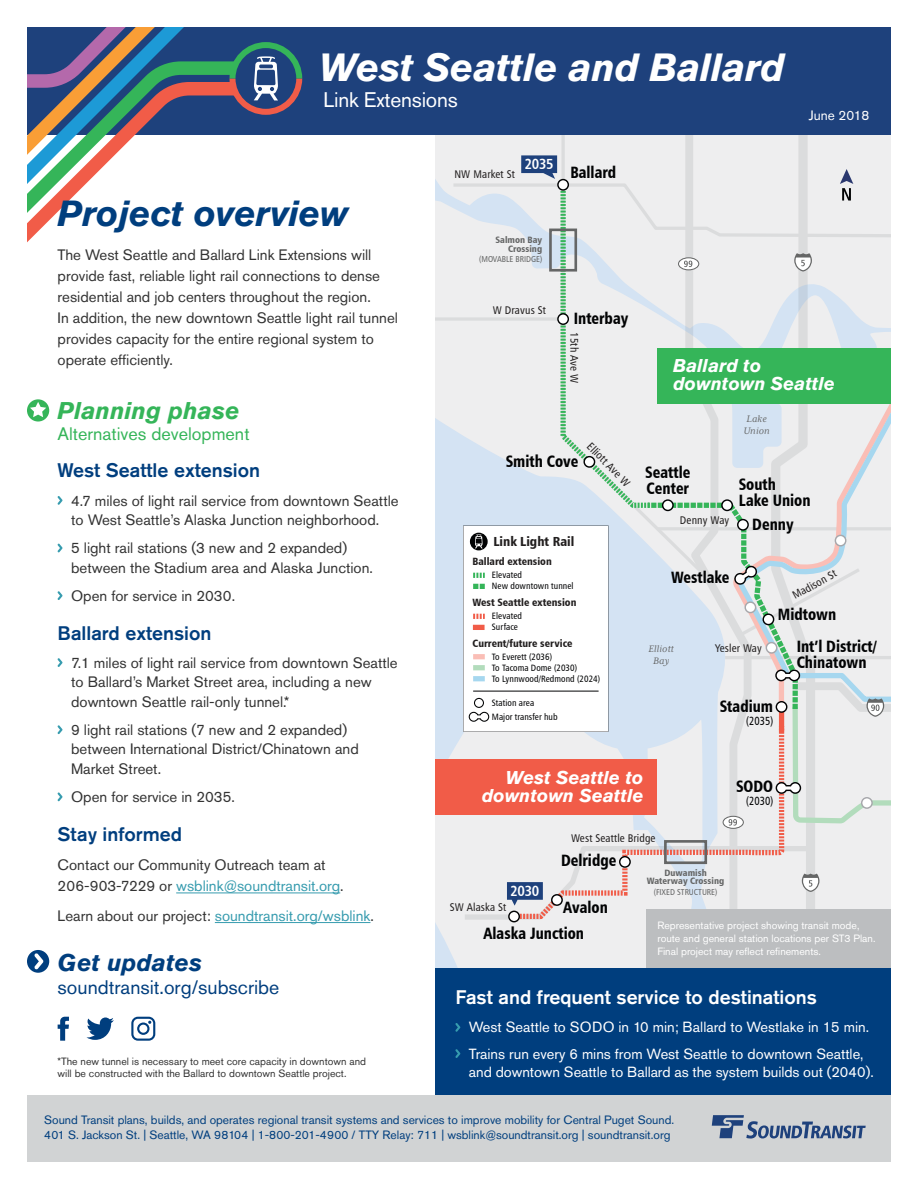
<style>
.page{position:relative;width:918px;height:1188px;background:#fff}
.page>*{position:absolute;margin:0;border:0;box-sizing:border-box;transform-origin:0 0}
.t1{font:italic 700 39px "Akzidenz Grotesk Std";letter-spacing:-.01em;color:#fff}
.t2{font:italic 700 36px "Akzidenz Grotesk Std";letter-spacing:-.01em;color:#003e7e}
.t3{font:italic 700 24px "Akzidenz Grotesk Std";color:#35b559}
.t4{font:italic 700 24px "Akzidenz Grotesk Std";color:#003e7e}
.t5{font:21px "Akzidenz Grotesk Std";letter-spacing:-.01em;color:#fff}
.t6{font:500 19.5px "Akzidenz Grotesk Std";color:#003e7e}
.t7{font:500 19.5px "Akzidenz Grotesk Std";color:#fff}
.t8{font:19.5px "Akzidenz Grotesk Std";color:#003e7e}
.t9{font:italic 700 18.45px/17.7px "Akzidenz Grotesk Std";color:#fff}
.t10{font:18px "Akzidenz Grotesk Std";color:#35b559}
.t11{font:16.5px/16.5px "Humanist 777 BT Black Condensed B";color:#020304;scale:.91 1}
.t12{font:15px/19.5px "Akzidenz Grotesk Std";color:#333}
.t13{font:15px "Akzidenz Grotesk Std";color:#379caf}
.t14{font:14.7px/18px "Akzidenz Grotesk Std";color:#fff}
.t15{font:14.7px "Humanist 777 BT Bold Condensed B";letter-spacing:-.02em;color:#fff}
.t16{font:13.5px "Akzidenz Grotesk Std";color:#fff}
.t17{font:13.2px "Humanist 777 BT Black Condensed B";color:#221f1f}
.t18{font:12px "Akzidenz Grotesk Std";color:#003e7e}
.t19{font:11.85px "Humanist 777 BT Roman Condensed B";color:#020304;scale:.92 1}
.t20{font:11.1px "Humanist 777 BT Roman Condensed B";letter-spacing:.01em;color:#221f1f}
.t21{font:italic 10.8px/11.9px "Mrs Eaves XL Serif OT";letter-spacing:.02em;color:#656666}
.t22{font:10.5px/13.2px "Akzidenz Grotesk Std";color:#fff}
.t23{font:10.5px/11.7px "Akzidenz Grotesk Std";color:#333}
.t24{font:10.5px "Humanist 777 BT Black Condensed B";color:#221f1f}
.t25{font:9.15px/11.1px "Humanist 777 BT Roman Condensed B";letter-spacing:.005em;color:#020304}
.t26{font:9.15px/8.6px "Humanist 777 BT Black Condensed B";color:#656666;text-align:right}
.t27{font:8.55px "Humanist 777 BT Roman Condensed B";color:#656666}
.s1{color:#379caf}
.s2{color:#333}
</style>
<div class="page">
<div style="left:27px;top:27px;width:864px;height:108px;background:#1e417c"></div>
<div style="left:27px;top:1095px;width:864px;height:67px;background:#d1d3d4"></div>
<svg style="left:27px;top:27px;width:275px;height:216px"></svg>
<svg style="left:712px;top:1115px;width:154px;height:24px"></svg>
<svg style="left:435px;top:135px;width:25px;height:833px;background:#e1e8f0"></svg>
<div style="left:450px;top:135px;width:278px;height:104px;background:#eeeeef"></div>
<svg style="left:560px;top:135px;width:157px;height:20px;background:#ececed"></svg>
<hr style="left:435px;top:317px;width:127px;height:4px;background:#dedfe0">
<div style="left:728px;top:135px;width:163px;height:20px;background:#eeeeef"></div>
<div style="left:435px;top:759px;width:222px;height:56px;background:#f15c48"></div>
<svg style="left:460px;top:155px;width:431px;height:813px;background:#e0e2e0"></svg>
<div style="left:646px;top:909px;width:245px;height:59px;background:#bcbec0"></div>
<div style="left:435px;top:968px;width:456px;height:127px;background:#003e7e"></div>
<hr style="left:176px;top:893px;width:164px;height:1px;background:#379caf">
<hr style="left:215px;top:922px;width:155px;height:1px;background:#379caf">
<svg style="left:57px;top:496px;width:6px;height:9px"></svg>
<svg style="left:57px;top:544px;width:6px;height:8px"></svg>
<svg style="left:57px;top:591px;width:6px;height:9px"></svg>
<svg style="left:57px;top:658px;width:6px;height:9px"></svg>
<svg style="left:57px;top:725px;width:6px;height:9px"></svg>
<svg style="left:57px;top:792px;width:6px;height:9px"></svg>
<div style="left:27px;top:399px;width:22px;height:23px;background:#35b559;border-radius:50%"></div>
<svg style="left:30px;top:402px;width:16px;height:15px"></svg>
<svg style="left:455px;top:1023px;width:5px;height:9px"></svg>
<svg style="left:455px;top:1049px;width:5px;height:9px"></svg>
<svg style="left:27px;top:950px;width:22px;height:23px"></svg>
<svg style="left:58px;top:1017px;width:11px;height:24px"></svg>
<svg style="left:86px;top:1018px;width:28px;height:22px"></svg>
<svg style="left:131px;top:1017px;width:24px;height:24px"></svg>
<h1 class="t1" style="left:319px;top:44px;width:467px">West Seattle and Ballard</h1>
<h3 class="t5" style="left:323px;top:87px;width:136px">Link Extensions</h3>
<p class="t2" style="left:58px;top:192px;width:292px">Project overview</p>
<p class="t12" style="left:58px;top:244px;width:342px;line-height:21px">The West Seattle and Ballard Link Extensions will provide fast, reliable light rail connections to dense residential and job centers throughout the region.<br>In addition, the new downtown Seattle light rail tunnel provides capacity for the entire regional system to operate efficiently.</p>
<p class="t20" style="left:454px;top:168px;width:62px">NW Market St</p>
<p class="t15" style="left:525px;top:155px;width:30px">2035</p>
<p class="t11" style="left:570px;top:164px;width:52px">Ballard</p>
<p class="t26" style="left:496px;top:236px;width:48px">Salmon Bay<br>Crossing</p>
<p class="t27" style="left:479px;top:254px;width:64px">(MOVABLE BRIDGE)</p>
<p class="t20" style="left:493px;top:303px;width:55px">W Dravus St</p>
<p class="t11" style="left:574px;top:310px;width:61px">Interbay</p>
<p class="t20" style="left:581px;top:332px;width:53px;rotate:90deg">15th Ave W</p>
<p class="t16" style="left:809px;top:107px;width:62px">June 2018</p>
<p class="t9" style="left:673px;top:357px;width:163px">Ballard to downtown Seattle</p>
<p class="t3" style="left:58px;top:396px;width:184px">Planning phase</p>
<p class="t10" style="left:58px;top:423px;width:194px">Alternatives development</p>
<p class="t6" style="left:58px;top:459px;width:204px">West Seattle extension</p>
<p class="t12" style="left:71px;top:490px;width:329px">4.7 miles of light rail service from downtown Seattle to West Seattle’s Alaska Junction neighborhood.</p>
<p class="t12" style="left:71px;top:538px;width:303px">5 light rail stations (3 new and 2 expanded) between the Stadium area and Alaska Junction.</p>
<p class="t12" style="left:71px;top:586px;width:166px">Open for service in 2030.</p>
<p class="t6" style="left:58px;top:621px;width:155px">Ballard extension</p>
<p class="t12" style="left:71px;top:653px;width:328px">7.1 miles of light rail service from downtown Seattle to Ballard’s Market Street area, including a new downtown Seattle rail-only tunnel.*</p>
<p class="t12" style="left:71px;top:720px;width:289px">9 light rail stations (7 new and 2 expanded) between International District/Chinatown and<br>Market Street.</p>
<p class="t12" style="left:71px;top:787px;width:165px">Open for service in 2035.</p>
<p class="t6" style="left:58px;top:822px;width:126px">Stay informed</p>
<p class="t12" style="left:58px;top:855px;width:288px;line-height:21px">Contact our Community Outreach team at<br>206-903-7229 or <span class="s1">wsblink@soundtransit.org</span>.</p>
<p class="t13" style="left:58px;top:907px;width:318px"><span class="s2">Learn about our project:</span> soundtransit.org/wsblink<span class="s2">.</span></p>
<p class="t4" style="left:58px;top:948px;width:146px">Get updates</p>
<p class="t8" style="left:58px;top:976px;width:223px">soundtransit.org/subscribe</p>
<p class="t23" style="left:58px;top:1056px;width:310px">*The new tunnel is necessary to meet core capacity in downtown and will be constructed with the Ballard to downtown Seattle project.</p>
<p class="t11" style="left:506px;top:453px;width:82px">Smith Cove</p>
<p class="t20" style="left:594px;top:440px;width:58px;rotate:46deg">Elliott Ave W</p>
<p class="t17" style="left:494px;top:533px;width:82px">Link Light Rail</p>
<p class="t24" style="left:472px;top:555px;width:81px">Ballard extension</p>
<p class="t25" style="left:492px;top:569px;width:83px">Elevated<br>New downtown tunnel</p>
<p class="t25" style="left:492px;top:610px;width:32px">Elevated<br>Surface</p>
<p class="t25" style="left:492px;top:651px;width:110px">To Everett (2036)<br>To Tacoma Dome (2030)<br>To Lynnwood/Redmond (2024)</p>
<p class="t24" style="left:472px;top:596px;width:105px">West Seattle extension</p>
<p class="t24" style="left:472px;top:637px;width:102px">Current/future service</p>
<p class="t25" style="left:492px;top:696px;width:67px;line-height:13.8px">Station area<br>Major transfer hub</p>
<p class="t21" style="left:743px;top:413px;width:28px">Lake<br>Union</p>
<p class="t11" style="left:645px;top:464px;width:51px">Seattle<br>Center</p>
<p class="t20" style="left:680px;top:513px;width:51px">Denny Way</p>
<p class="t11" style="left:739px;top:475px;width:81px">South<br>Lake Union</p>
<p class="t11" style="left:752px;top:516px;width:47px">Denny</p>
<p class="t11" style="left:671px;top:569px;width:66px">Westlake</p>
<p class="t20" style="left:790px;top:590px;width:50px;rotate:-29deg">Madison St</p>
<p class="t11" style="left:778px;top:606px;width:66px">Midtown</p>
<p class="t21" style="left:648px;top:644px;width:27px;line-height:11.2px;text-align:center">Elliott<br>Bay</p>
<p class="t20" style="left:715px;top:641px;width:48px">Yesler Way</p>
<p class="t11" style="left:720px;top:697px;width:60px">Stadium</p>
<p class="t19" style="left:746px;top:713px;width:31px">(2035)</p>
<p class="t11" style="left:797px;top:637px;width:90px">Int’l District/<br>Chinatown</p>
<p class="t9" style="left:482px;top:768px;width:163px;text-align:right">West Seattle to downtown Seattle</p>
<p class="t20" style="left:571px;top:832px;width:86px">West Seattle Bridge</p>
<p class="t11" style="left:736px;top:778px;width:42px">SODO</p>
<p class="t19" style="left:746px;top:794px;width:31px">(2030)</p>
<p class="t11" style="left:561px;top:852px;width:62px">Delridge</p>
<p class="t11" style="left:483px;top:894px;width:138px;line-height:25.8px;text-indent:80px">Avalon<br>Alaska Junction</p>
<p class="t15" style="left:510px;top:882px;width:30px">2030</p>
<p class="t20" style="left:450px;top:900px;width:58px">SW Alaska St</p>
<p class="t26" style="left:647px;top:868px;width:79px;text-align:center">Duwamish<br>Waterway Crossing</p>
<p class="t27" style="left:654px;top:887px;width:65px">(FIXED STRUCTURE)</p>
<p class="t22" style="left:657px;top:919px;width:219px">Representative project showing transit mode, route and general station locations per ST3 Plan.<br>Final project may reflect refinements.</p>
<p class="t7" style="left:455px;top:986px;width:363px">Fast and frequent service to destinations</p>
<p class="t14" style="left:469px;top:1018px;width:402px">West Seattle to SODO in 10 min; Ballard to Westlake in 15 min.</p>
<p class="t14" style="left:469px;top:1045px;width:406px">Trains run every 6 mins from West Seattle to downtown Seattle, and downtown Seattle to Ballard as the system builds out (2040).</p>
<p class="t18" style="left:44px;top:1113px;width:631px">Sound Transit plans, builds, and operates regional transit systems and services to improve mobility for Central Puget Sound.</p>
<p class="t18" style="left:44px;top:1127px;width:628px">401 S. Jackson St. | Seattle, WA 98104 | 1-800-201-4900 / TTY Relay: 711 | wsblink@soundtransit.org | soundtransit.org</p>
</div>
